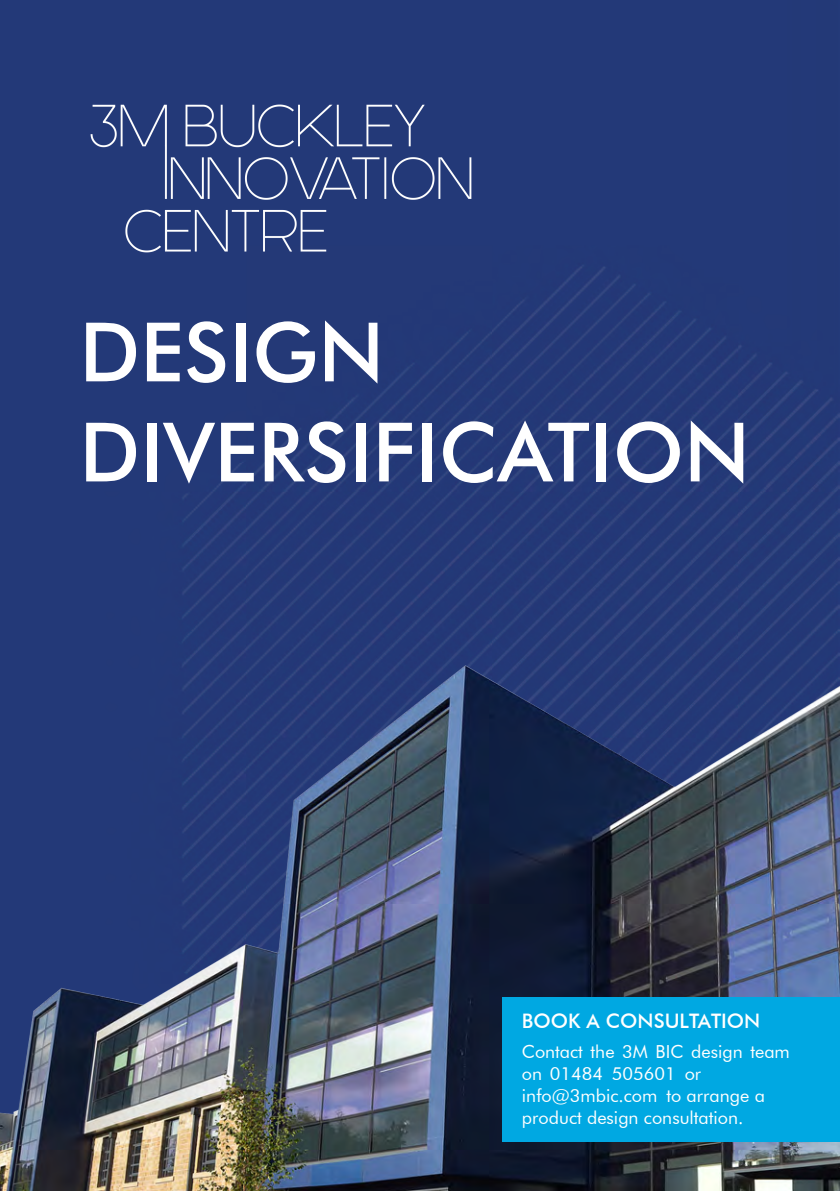
<style>
.page{position:relative;width:840px;height:1191px;background:#fff}
.page>*{position:absolute;margin:0;border:0;box-sizing:border-box;transform-origin:0 0}
.t1{font:500 82px "Futura BT";color:#fff}
.t2{font:500 20px "Futura BT";color:#fff}
.t3{font:18px/22px "Futura BT";color:#fff}
</style>
<div class="page">
<div style="left:0;top:0;width:839px;height:660px;background:#233978"></div>
<img style="left:0;top:660px;width:839px;height:531px">
<div style="left:502px;top:996px;width:337px;height:145px;background:#00a8e2"></div>
<img style="left:88px;top:85px;width:387px;height:178px">
<p class="t1" style="left:79px;top:302px;width:306px">DESIGN</p>
<p class="t1" style="left:79px;top:402px;width:671px">DIVERSIFICATION</p>
<p class="t2" style="left:521px;top:1008px;width:240px">BOOK A CONSULTATION</p>
<p class="t3" style="left:521px;top:1040px;width:269px">Contact the 3M BIC design team on 01484 505601 or info@3mbic.com to arrange a product design consultation.</p>
</div>
